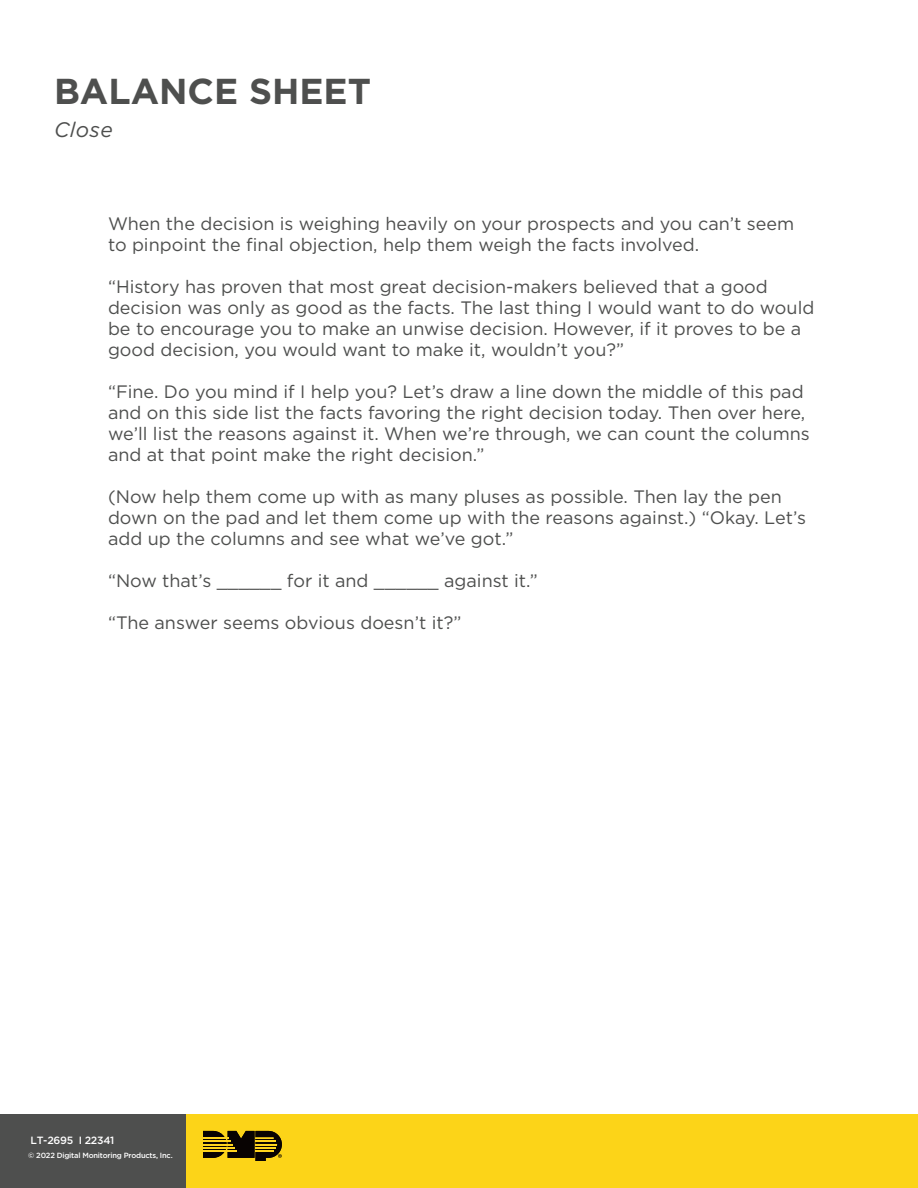
<style>
.page{position:relative;width:918px;height:1188px;background:#fff}
.page>*{position:absolute;margin:0;border:0;box-sizing:border-box;transform-origin:0 0}
.Body{font:700 36px "Gotham";color:#4e4f4e}
.t1{font:italic 21px "Gotham";letter-spacing:.02em;color:#4e4f4e}
.Body-2{font:18px/21px "Gotham";color:#4e4f4e}
.t2{font:500 10.5px "Gotham";letter-spacing:-.025em;color:#fff}
.t3{font:500 7.5px "Gotham";letter-spacing:-.025em;color:#fff}
</style>
<div class="page">
<div style="left:0;top:1114px;width:187px;height:74px;background:#4e4f4e"></div>
<div style="left:187px;top:1114px;width:731px;height:74px;background:#fcd418"></div>
<svg style="left:203px;top:1131px;width:79px;height:30px"></svg>
<p class="Body" style="left:54px;top:68px;width:319px">BALANCE SHEET</p>
<p class="t1" style="left:54px;top:117px;width:60px">Close</p>
<p class="Body-2" style="left:108px;top:213px;width:688px">When the decision is weighing heavily on your prospects and you can’t seem to pinpoint the final objection, help them weigh the facts involved.</p>
<p class="Body-2" style="left:108px;top:276px;width:708px">“History has proven that most great decision-makers believed that a good decision was only as good as the facts. The last thing I would want to do would be to encourage you to make an unwise decision. However, if it proves to be a good decision, you would want to make it, wouldn’t you?”</p>
<p class="Body-2" style="left:108px;top:381px;width:703px">“Fine. Do you mind if I help you? Let’s draw a line down the middle of this pad and on this side list the facts favoring the right decision today. Then over here, we’ll list the reasons against it. When we’re through, we can count the columns and at that point make the right decision.”</p>
<p class="Body-2" style="left:108px;top:486px;width:700px">(Now help them come up with as many pluses as possible. Then lay the pen down on the pad and let them come up with the reasons against.) “Okay. Let’s add up the columns and see what we’ve got.”</p>
<p class="Body-2" style="left:108px;top:570px;width:431px">“Now that’s ______ for it and ______ against it.”</p>
<p class="Body-2" style="left:108px;top:612px;width:355px">“The answer seems obvious doesn’t it?”</p>
<p class="t2" style="left:31px;top:1134px;width:85px">LT-2695 I 22341</p>
<p class="t3" style="left:28px;top:1150px;width:146px">© 2022 Digital Monitoring Products, Inc.</p>
</div>
